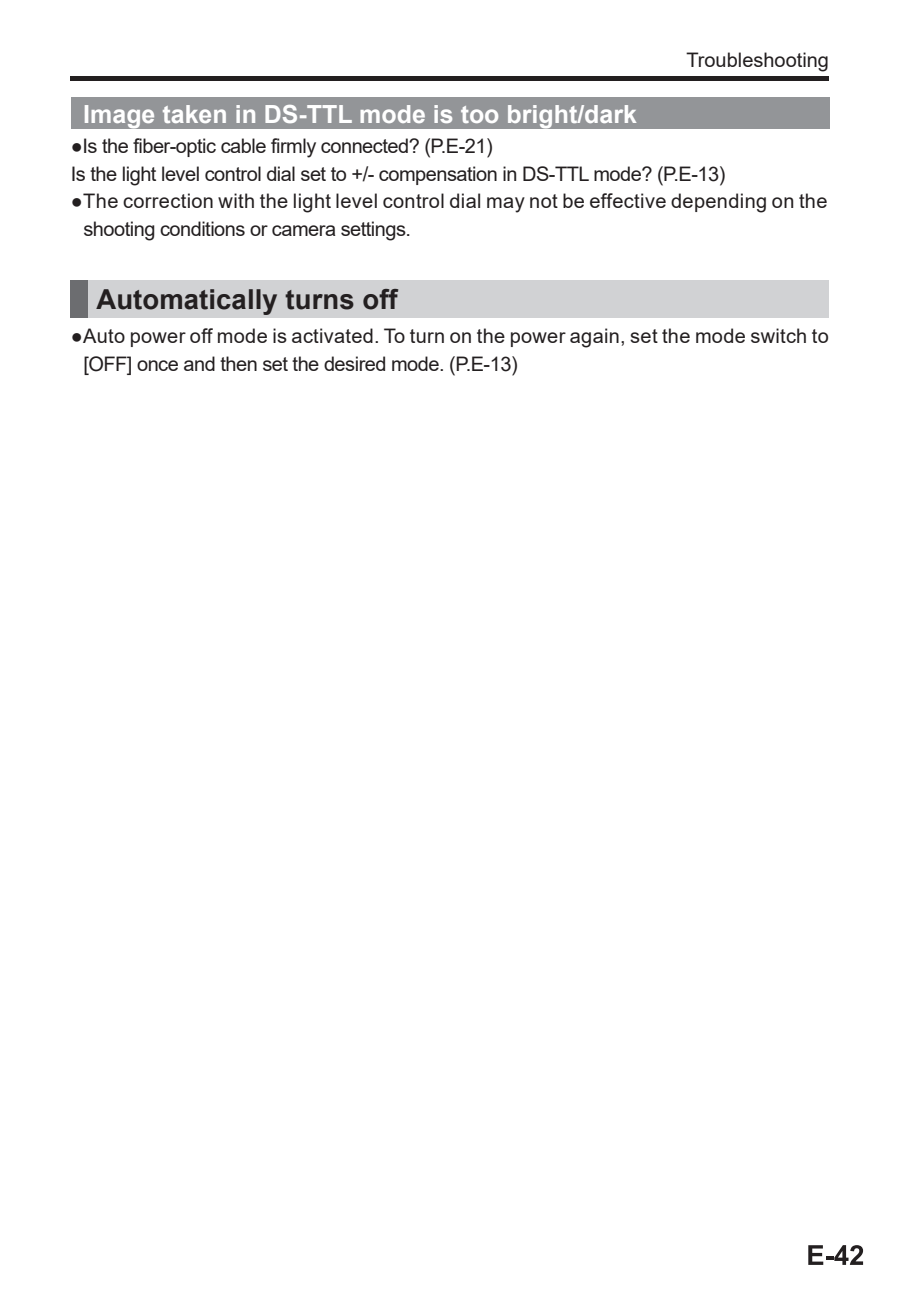
<style>
.page{position:relative;width:900px;height:1290px;background:#fff}
.page>*{position:absolute;margin:0;border:0;box-sizing:border-box;transform-origin:0 0}
.t1{font:700 27.5px "Arial";letter-spacing:.005em;color:#231f20}
.t2{font:700 25px "Arial";color:#fff}
.t3{font:20px/27.5px "Arial";letter-spacing:-.025em;color:#231f20}
.t4{font:20px/27.5px "Arial";letter-spacing:.015em;color:#231f20}
.t5{font:20px/27.5px "Arial";letter-spacing:.02em;color:#231f20}
.t6{font:20px "Arial";color:#231f20}
</style>
<div class="page">
<div style="left:71px;top:76px;width:758px;height:5px;background:#231f20"></div>
<div style="left:84px;top:281px;width:745px;height:37px;background:#d1d2d4"></div>
<div style="left:71px;top:281px;width:17px;height:37px;background:#6c6d70"></div>
<div style="left:71px;top:97px;width:758px;height:32px;background:#939598"></div>
<svg style="left:808px;top:1245px;width:55px;height:20px"></svg>
<p class="t2" style="left:83px;top:97px;width:555px">Image taken in DS-TTL mode is too bright/dark</p>
<p class="t6" style="left:686px;top:46px;width:144px">Troubleshooting</p>
<p class="t3" style="left:71px;top:132px;width:656px">●Is the fiber-optic cable firmly connected? (P.E-21)<br>Is the light level control dial set to +/- compensation in DS-TTL mode? (P.E-13)</p>
<p class="t5" style="left:83px;top:187px;width:746px;text-indent:-12px">●The correction with the light level control dial may not be effective depending on the shooting conditions or camera settings.</p>
<h1 class="t1" style="left:96px;top:280px;width:303px">Automatically turns off</h1>
<p class="t4" style="left:83px;top:322px;width:747px;text-indent:-12px">●Auto power off mode is activated. To turn on the power again, set the mode switch to [OFF] once and then set the desired mode. (P.E-13)</p>
</div>
